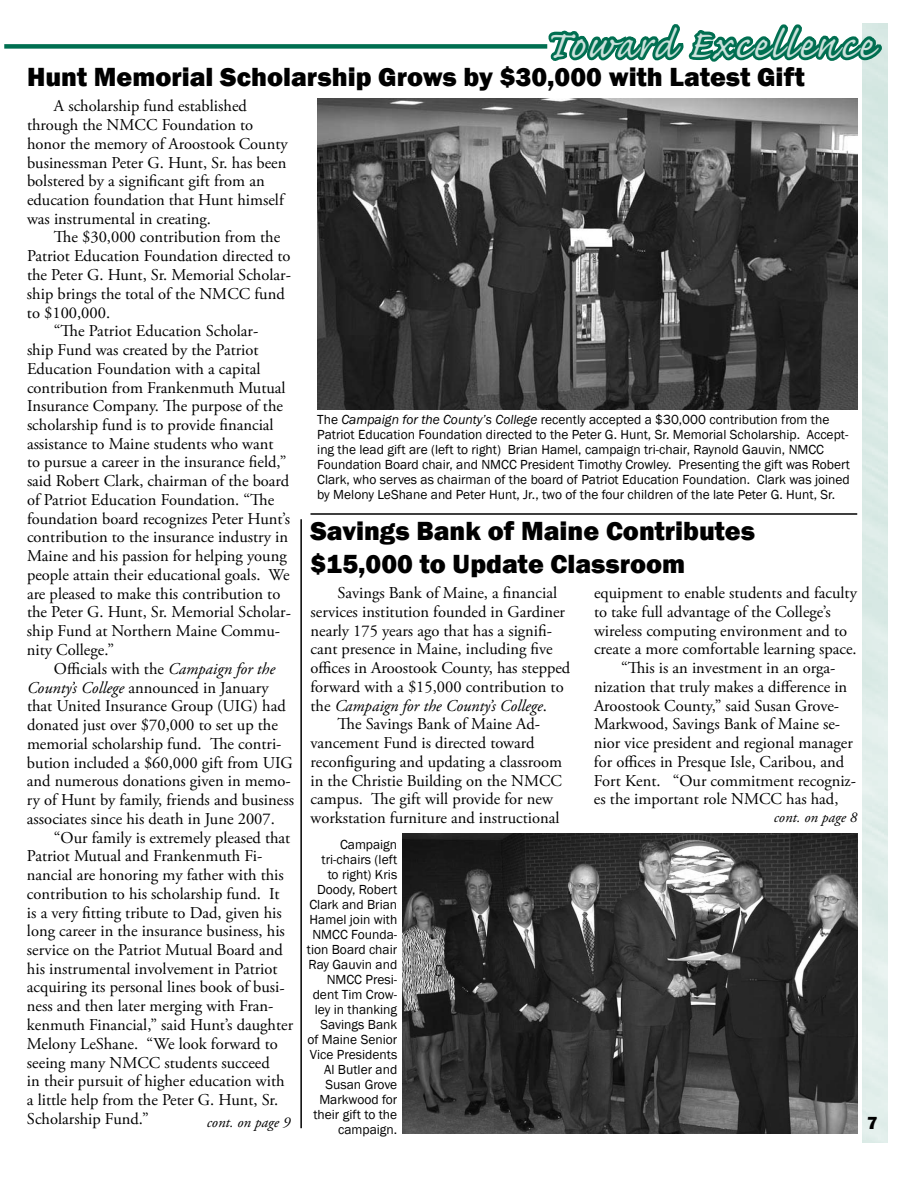
<style>
.page{position:relative;width:918px;height:1188px;background:#fff}
.page>*{position:absolute;margin:0;border:0;box-sizing:border-box;transform-origin:0 0}
.t1{font:49.5px "Caflisch Script Pro";letter-spacing:.05em;color:#cce2dc}
.t2{font:800 27px/32.4px "Franklin Gothic";color:#000}
.t3{font:800 18px "Franklin Gothic";color:#000}
.t4{font:16.5px/18.8px "Adobe Garamond Pro";color:#000}
.t5{font:italic 16.5px "Adobe Garamond Pro";color:#000}
.t6{font:italic 15px "Adobe Garamond Pro";color:#000}
.t7{font:13.5px/15px "Franklin Gothic";color:#000}
.s1{font-style:italic}
.s2{font-style:normal}
</style>
<div class="page">
<div style="left:4px;top:44px;width:543px;height:5px;background:#006f51"></div>
<svg style="left:546px;top:23px;width:339px;height:44px"></svg>
<img style="left:317px;top:98px;width:540px;height:311px">
<hr style="left:310px;top:513px;width:547px;height:2px;background:#000">
<hr style="left:300px;top:519px;width:2px;height:609px;background:#000">
<img style="left:403px;top:833px;width:454px;height:301px">
<h1 class="t1" style="left:544px;top:19px;width:330px">Toward Excellence</h1>
<h2 class="t2" style="left:27px;top:61px;width:779px">Hunt Memorial Scholarship Grows by $30,000 with Latest Gift</h2>
<p class="t4" style="left:27px;top:97px;width:262px;text-indent:27px">A scholarship fund established through the NMCC Foundation to honor the memory of Aroostook County businessman Peter G. Hunt, Sr. has been bolstered by a significant gift from an education foundation that Hunt himself was instrumental in creating.</p>
<p class="t4" style="left:54px;top:228px;width:228px">The $30,000 contribution from the</p>
<p class="t4" style="left:27px;top:247px;width:265px">Patriot Education Foundation directed to</p>
<p class="t4" style="left:27px;top:266px;width:265px">the Peter G. Hunt, Sr. Memorial Scholar-</p>
<p class="t4" style="left:27px;top:285px;width:259px">ship brings the total of the NMCC fund</p>
<p class="t4" style="left:27px;top:304px;width:85px">to $100,000.</p>
<p class="t4" style="left:54px;top:322px;width:206px">“The Patriot Education Scholar-</p>
<p class="t4" style="left:27px;top:341px;width:233px">ship Fund was created by the Patriot</p>
<p class="t4" style="left:27px;top:360px;width:235px">Education Foundation with a capital</p>
<p class="t4" style="left:27px;top:378px;width:260px">contribution from Frankenmuth Mutual</p>
<p class="t4" style="left:27px;top:397px;width:258px">Insurance Company. The purpose of the</p>
<p class="t4" style="left:27px;top:416px;width:248px">scholarship fund is to provide financial</p>
<p class="t4" style="left:27px;top:435px;width:248px">assistance to Maine students who want</p>
<p class="t4" style="left:27px;top:453px;width:261px">to pursue a career in the insurance field,”</p>
<p class="t4" style="left:27px;top:472px;width:264px">said Robert Clark, chairman of the board</p>
<p class="t4" style="left:27px;top:491px;width:249px">of Patriot Education Foundation. “The</p>
<p class="t4" style="left:27px;top:510px;width:265px">foundation board recognizes Peter Hunt’s</p>
<p class="t4" style="left:27px;top:528px;width:263px">contribution to the insurance industry in</p>
<p class="t4" style="left:27px;top:547px;width:261px">Maine and his passion for helping young</p>
<p class="t4" style="left:27px;top:566px;width:264px">people attain their educational goals. We</p>
<p class="t4" style="left:27px;top:585px;width:255px">are pleased to make this contribution to</p>
<p class="t4" style="left:27px;top:603px;width:265px">the Peter G. Hunt, Sr. Memorial Scholar-</p>
<p class="t4" style="left:27px;top:622px;width:255px">ship Fund at Northern Maine Commu-</p>
<p class="t4" style="left:27px;top:641px;width:89px">nity College.”</p>
<p class="t4" style="left:54px;top:660px;width:223px">Officials with the <span class="s1">Campaign for the</span></p>
<p class="t4" style="left:27px;top:679px;width:243px"><span class="s1">County’s College</span> announced in January</p>
<p class="t4" style="left:27px;top:697px;width:260px">that United Insurance Group (UIG) had</p>
<p class="t4" style="left:27px;top:716px;width:252px">donated just over $70,000 to set up the</p>
<p class="t4" style="left:27px;top:735px;width:256px">memorial scholarship fund. The contri-</p>
<p class="t4" style="left:27px;top:754px;width:267px">bution included a $60,000 gift from UIG</p>
<p class="t4" style="left:27px;top:772px;width:265px">and numerous donations given in memo-</p>
<p class="t4" style="left:27px;top:791px;width:269px">ry of Hunt by family, friends and business</p>
<p class="t4" style="left:27px;top:810px;width:249px">associates since his death in June 2007.</p>
<p class="t4" style="left:54px;top:828px;width:238px">“Our family is extremely pleased that</p>
<p class="t4" style="left:27px;top:847px;width:237px">Patriot Mutual and Frankenmuth Fi-</p>
<p class="t4" style="left:27px;top:866px;width:258px">nancial are honoring my father with this</p>
<p class="t4" style="left:27px;top:885px;width:254px">contribution to his scholarship fund. It</p>
<p class="t4" style="left:27px;top:903px;width:256px">is a very fitting tribute to Dad, given his</p>
<p class="t4" style="left:27px;top:922px;width:259px">long career in the insurance business, his</p>
<p class="t4" style="left:27px;top:941px;width:257px">service on the Patriot Mutual Board and</p>
<p class="t4" style="left:27px;top:960px;width:252px">his instrumental involvement in Patriot</p>
<p class="t4" style="left:27px;top:978px;width:259px">acquiring its personal lines book of busi-</p>
<p class="t4" style="left:27px;top:997px;width:248px">ness and then later merging with Fran-</p>
<p class="t4" style="left:27px;top:1016px;width:268px">kenmuth Financial,” said Hunt’s daughter</p>
<p class="t4" style="left:27px;top:1035px;width:252px">Melony LeShane. “We look forward to</p>
<p class="t4" style="left:27px;top:1053px;width:244px">seeing many NMCC students succeed</p>
<p class="t4" style="left:27px;top:1072px;width:259px">in their pursuit of higher education with</p>
<p class="t4" style="left:27px;top:1091px;width:253px">a little help from the Peter G. Hunt, Sr.</p>
<p class="t4" style="left:27px;top:1110px;width:123px">Scholarship Fund.”</p>
<p class="t6" style="left:207px;top:1113px;width:85px">cont. on page 9</p>
<p class="t7" style="left:317px;top:412px;width:534px">The <span class="s1">Campaign for the County’s College</span> recently accepted a $30,000 contribution from the Patriot Education Foundation directed to the Peter G. Hunt, Sr. Memorial Scholarship. Accept&shy;ing the lead gift are (left to right) Brian Hamel, campaign tri-chair, Raynold Gauvin, NMCC Foundation Board chair, and NMCC President Timothy Crowley. Presenting the gift was Robert Clark, who serves as chairman of the board of Patriot Education Foundation. Clark was joined by Melony LeShane and Peter Hunt, Jr., two of the four children of the late Peter G. Hunt, Sr.</p>
<h2 class="t2" style="left:310px;top:515px;width:446px">Savings Bank of Maine Contributes $15,000 to Update Classroom</h2>
<p class="t4" style="left:337px;top:584px;width:221px">Savings Bank of Maine, a financial</p>
<p class="t4" style="left:310px;top:603px;width:256px">services institution founded in Gardiner</p>
<p class="t4" style="left:310px;top:622px;width:243px">nearly 175 years ago that has a signifi-</p>
<p class="t4" style="left:310px;top:640px;width:244px">cant presence in Maine, including five</p>
<p class="t4" style="left:310px;top:659px;width:261px">offices in Aroostook County, has stepped</p>
<p class="t4" style="left:310px;top:678px;width:255px">forward with a $15,000 contribution to</p>
<p class="t5" style="left:310px;top:696px;width:238px"><span class="s2">the</span> Campaign for the County’s College<span class="s2">.</span></p>
<p class="t4" style="left:337px;top:715px;width:204px">The Savings Bank of Maine Ad-</p>
<p class="t4" style="left:311px;top:734px;width:225px">vancement Fund is directed toward</p>
<p class="t4" style="left:311px;top:753px;width:253px">reconfiguring and updating a classroom</p>
<p class="t4" style="left:311px;top:772px;width:253px">in the Christie Building on the NMCC</p>
<p class="t4" style="left:311px;top:790px;width:244px">campus. The gift will provide for new</p>
<p class="t4" style="left:311px;top:809px;width:251px">workstation furniture and instructional</p>
<p class="t7" style="left:307px;top:837px;width:92px;text-align:right">Campaign tri-chairs (left<br>to right) Kris<br>Doody, Robert<br>Clark and Brian<br>Hamel join with<br>NMCC Founda&shy;tion Board chair<br>Ray Gauvin and<br>NMCC Presi&shy;dent Tim Crow&shy;ley in thanking<br>Savings Bank of Maine Senior<br>Vice Presidents<br>Al Butler and<br>Susan Grove<br>Markwood for their gift to the campaign.</p>
<p class="t4" style="left:594px;top:584px;width:264px">equipment to enable students and faculty</p>
<p class="t4" style="left:594px;top:603px;width:238px">to take full advantage of the College’s</p>
<p class="t4" style="left:594px;top:622px;width:255px">wireless computing environment and to</p>
<p class="t4" style="left:594px;top:640px;width:264px">create a more comfortable learning space.</p>
<p class="t4" style="left:621px;top:659px;width:216px">“This is an investment in an orga-</p>
<p class="t4" style="left:594px;top:678px;width:255px">nization that truly makes a difference in</p>
<p class="t4" style="left:594px;top:697px;width:247px">Aroostook County,” said Susan Grove-</p>
<p class="t4" style="left:594px;top:715px;width:248px">Markwood, Savings Bank of Maine se-</p>
<p class="t4" style="left:594px;top:734px;width:260px">nior vice president and regional manager</p>
<p class="t4" style="left:594px;top:753px;width:252px">for offices in Presque Isle, Caribou, and</p>
<p class="t4" style="left:594px;top:772px;width:264px">Fort Kent. “Our commitment recogniz-</p>
<p class="t4" style="left:594px;top:790px;width:246px">es the important role NMCC has had,</p>
<p class="t6" style="left:774px;top:808px;width:85px">cont. on page 8</p>
<p class="t3" style="left:867px;top:1111px;width:12px">7</p>
</div>
